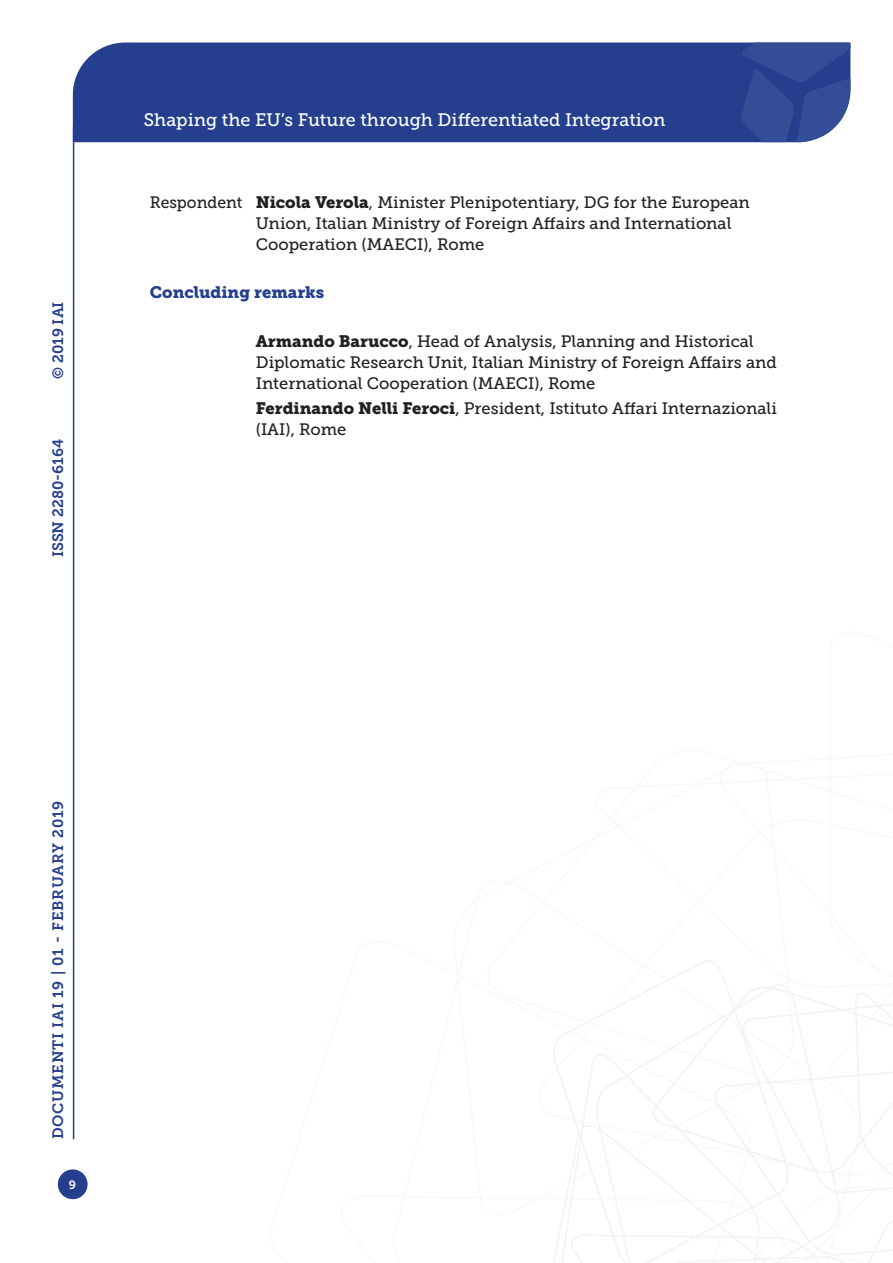
<style>
.page{position:relative;width:893px;height:1263px;background:#fff}
.page>*{position:absolute;margin:0;border:0;box-sizing:border-box;transform-origin:0 0}
.t1{font:18px "Museo Slab 500";color:#fff}
.Testo{font:16.5px/21px "Museo Slab 500";color:#231f20}
.Testo-2{font:16.5px "Museo Slab 900";color:#253f8e}
.Testo-3{font:16.5px "Museo Slab 500";color:#231f20;scale:.95 1}
.t2{font:15px "Museo Slab 700";letter-spacing:.05em;color:#253f8e}
.t3{font:15px "Museo Slab 700";color:#253f8e}
.t4{font:12px "Museo Slab 700";color:#fff}
.s1{font-family:"Museo Slab 900"}
</style>
<div class="page">
<svg style="left:553px;top:960px;width:340px;height:303px"></svg>
<div style="left:73px;top:43px;width:668px;height:99px;background:#253f8e"></div>
<svg style="left:741px;top:43px;width:109px;height:99px;background:#3a5299"></svg>
<div style="left:58px;top:1169px;width:30px;height:30px;background:#253f8e;border-radius:50%"></div>
<hr style="left:73px;top:126px;width:1px;height:1013px;background:#253f8e">
<p class="t2" style="left:50px;top:379px;width:79px;rotate:-90deg">© 2019 IAI</p>
<p class="t3" style="left:50px;top:557px;width:120px;rotate:-90deg">ISSN 2280-6164</p>
<p class="t1" style="left:144px;top:110px;width:523px">Shaping the EU’s Future through Differentiated Integration</p>
<p class="Testo-3" style="left:150px;top:193px;width:99px">Respondent</p>
<p class="Testo" style="left:256px;top:192px;width:496px"><span class="s1">Nicola Verola</span>, Minister Plenipotentiary, DG for the European<br>Union, Italian Ministry of Foreign Affairs and International<br>Cooperation (MAECI), Rome</p>
<p class="Testo-2" style="left:150px;top:283px;width:176px">Concluding remarks</p>
<p class="Testo" style="left:256px;top:331px;width:523px"><span class="s1">Armando Barucco</span>, Head of Analysis, Planning and Historical<br>Diplomatic Research Unit, Italian Ministry of Foreign Affairs and<br>International Cooperation (MAECI), Rome</p>
<p class="Testo" style="left:256px;top:397px;width:523px"><span class="s1">Ferdinando Nelli Feroci</span>, President, Istituto Affari Internazionali (IAI), Rome</p>
<p class="t2" style="left:50px;top:1139px;width:340px;rotate:-90deg">DOCUMENTI IAI 19 | 01 - FEBRUARY 2019</p>
<p class="t4" style="left:69px;top:1178px;width:9px">9</p>
</div>
